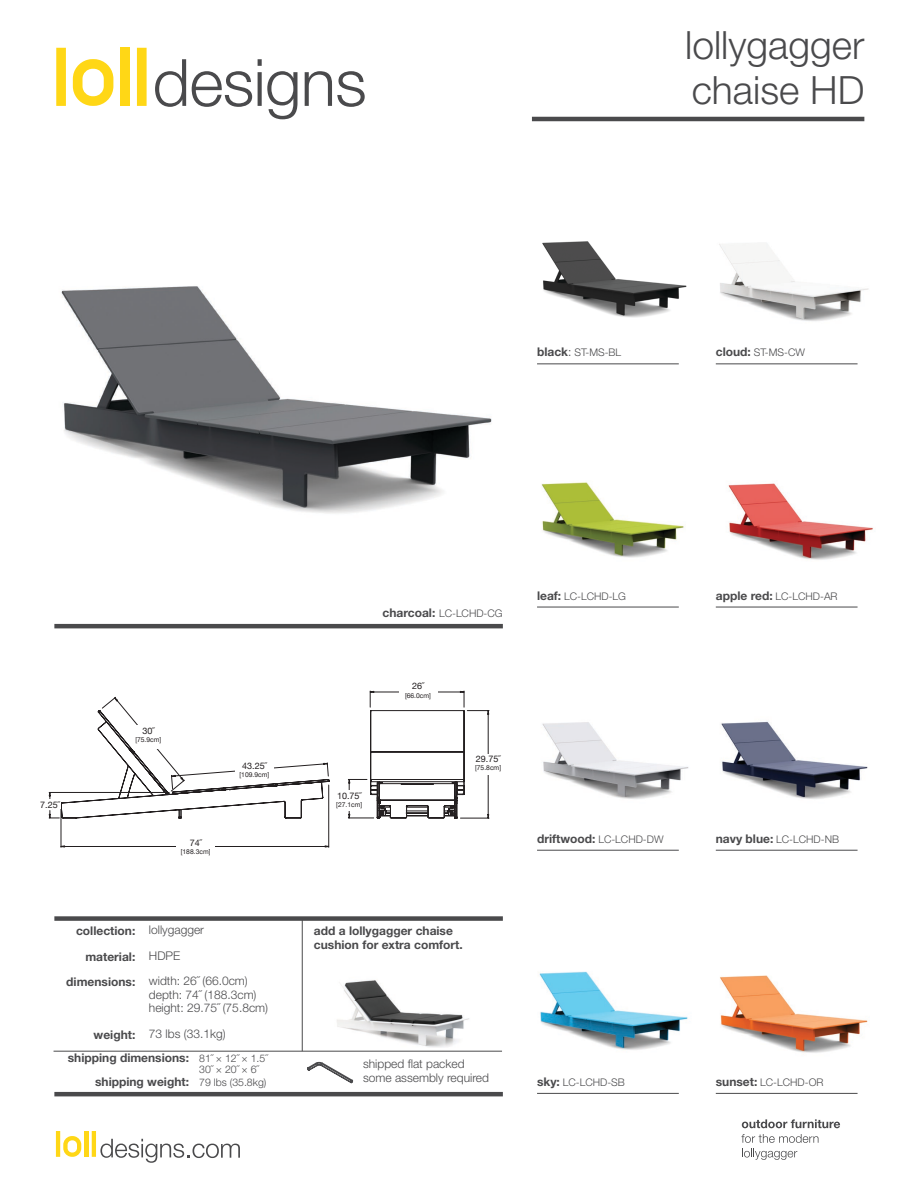
<style>
.page{position:relative;width:918px;height:1188px;background:#fff}
.page>*{position:absolute;margin:0;border:0;box-sizing:border-box;transform-origin:0 0}
.t1{font:300 39px/45px "Helvetica Neue";color:#4a4a4c}
.t2{font:700 12px/25.5px "Helvetica Neue";color:#4a4a4c;text-align:right}
.t3{font:300 12px/26.1px "Helvetica Neue";color:#4a4a4c}
.t4{font:300 10.5px/10.5px "Helvetica Neue";color:#4a4a4c}
.t5{font:9px "Helvetica Neue";color:#231f20}
.t6{font:6.75px "Helvetica Neue";color:#231f20}
.s1{font-weight:700;font-size:12px}
.s2{font-size:12px}
.s3{font-weight:300;font-size:10.5px}
</style>
<div class="page">
<hr style="left:532px;top:117px;width:332px;height:4px;background:#4a4a4c">
<div style="left:54px;top:916px;width:449px;height:5px;background:#4a4a4c"></div>
<hr style="left:54px;top:1092px;width:449px;height:4px;background:#4a4a4c">
<hr style="left:54px;top:624px;width:449px;height:4px;background:#4a4a4c">
<svg style="left:307px;top:1062px;width:46px;height:21px"></svg>
<hr style="left:54px;top:1051px;width:448px;height:1px;background:#4a4a4c">
<hr style="left:302px;top:919px;width:1px;height:132px;background:#4a4a4c">
<hr style="left:537px;top:364px;width:142px;height:1px;background:#4a4a4c">
<hr style="left:537px;top:607px;width:142px;height:1px;background:#4a4a4c">
<hr style="left:537px;top:850px;width:142px;height:1px;background:#4a4a4c">
<hr style="left:537px;top:1093px;width:142px;height:1px;background:#4a4a4c">
<hr style="left:716px;top:364px;width:142px;height:1px;background:#4a4a4c">
<hr style="left:716px;top:607px;width:142px;height:1px;background:#4a4a4c">
<hr style="left:716px;top:850px;width:142px;height:1px;background:#4a4a4c">
<hr style="left:716px;top:1093px;width:142px;height:1px;background:#4a4a4c">
<div style="left:84px;top:1131px;width:5px;height:26px;background:#ffd716"></div>
<hr style="left:56px;top:1131px;width:4px;height:26px;background:#ffd716">
<hr style="left:92px;top:1131px;width:4px;height:26px;background:#ffd716">
<svg style="left:63px;top:1136px;width:18px;height:21px"></svg>
<svg style="left:100px;top:1139px;width:140px;height:24px"></svg>
<svg style="left:155px;top:59px;width:31px;height:48px"></svg>
<svg style="left:192px;top:71px;width:60px;height:36px"></svg>
<svg style="left:258px;top:59px;width:39px;height:60px"></svg>
<svg style="left:305px;top:71px;width:60px;height:36px"></svg>
<div style="left:120px;top:48px;width:10px;height:58px;background:#ffd716"></div>
<div style="left:56px;top:48px;width:10px;height:58px;background:#ffd716"></div>
<div style="left:137px;top:48px;width:10px;height:58px;background:#ffd716"></div>
<svg style="left:73px;top:59px;width:40px;height:47px"></svg>
<svg style="left:742px;top:1119px;width:98px;height:9px"></svg>
<svg style="left:741px;top:1134px;width:78px;height:9px"></svg>
<svg style="left:742px;top:1149px;width:55px;height:11px"></svg>
<img style="left:542px;top:241px;width:145px;height:77px">
<img style="left:721px;top:721px;width:147px;height:78px">
<img style="left:542px;top:722px;width:147px;height:77px">
<img style="left:539px;top:971px;width:149px;height:79px">
<img style="left:728px;top:483px;width:145px;height:77px">
<img style="left:541px;top:482px;width:143px;height:76px">
<img style="left:719px;top:243px;width:150px;height:78px">
<img style="left:720px;top:975px;width:148px;height:78px">
<img style="left:61px;top:286px;width:431px;height:228px">
<img style="left:337px;top:980px;width:132px;height:67px">
<svg style="left:102px;top:690px;width:363px;height:18px"></svg>
<svg style="left:60px;top:708px;width:270px;height:140px"></svg>
<svg style="left:48px;top:710px;width:442px;height:110px"></svg>
<div style="left:132px;top:725px;width:33px;height:24px;background:#fff"></div>
<div style="left:235px;top:760px;width:39px;height:18px;background:#fff"></div>
<div style="left:176px;top:837px;width:39px;height:21px;background:#fff"></div>
<div style="left:40px;top:800px;width:21px;height:9px;background:#fff"></div>
<div style="left:399px;top:681px;width:38px;height:21px;background:#fff"></div>
<div style="left:330px;top:790px;width:39px;height:21px;background:#fff"></div>
<div style="left:469px;top:754px;width:38px;height:21px;background:#fff"></div>
<p class="t1" style="left:685px;top:22px;width:181px">lollygagger chaise HD</p>
<p class="t4" style="left:537px;top:347px;width:86px"><span class="s1">black</span><span class="s2">:</span> ST-MS-BL</p>
<p class="t4" style="left:716px;top:347px;width:91px"><span class="s1">cloud:</span> ST-MS-CW</p>
<p class="t5" style="left:40px;top:798px;width:21px">7.25˝</p>
<p class="t5" style="left:142px;top:724px;width:14px">30˝</p>
<p class="t6" style="left:135px;top:734px;width:28px">[75.9cm]</p>
<p class="t5" style="left:190px;top:836px;width:14px">74˝</p>
<p class="t6" style="left:181px;top:847px;width:31px">[188.3cm]</p>
<p class="t5" style="left:242px;top:759px;width:26px">43.25˝</p>
<p class="t6" style="left:240px;top:769px;width:31px">[109.9cm]</p>
<p class="t2" style="left:66px;top:918px;width:71px">collection: material: dimensions:</p>
<p class="t2" style="left:94px;top:1022px;width:43px">weight:</p>
<p class="t3" style="left:149px;top:917px;width:57px">lollygagger<br>HDPE</p>
<p class="t3" style="left:149px;top:967px;width:100px">width: 26˝ (66.0cm)</p>
<p class="t3" style="left:149px;top:981px;width:109px">depth: 74˝ (188.3cm)</p>
<p class="t3" style="left:149px;top:995px;width:121px">height: 29.75˝ (75.8cm)</p>
<p class="t3" style="left:149px;top:1020px;width:78px">73 lbs (33.1kg)</p>
<p class="t2" style="left:68px;top:1045px;width:123px">shipping dimensions:</p>
<p class="t2" style="left:95px;top:1069px;width:95px">shipping weight:</p>
<p class="t4" style="left:199px;top:1053px;width:70px">81˝ × 12˝ × 1.5˝<br>30˝ × 20˝ × 6˝</p>
<p class="t4" style="left:199px;top:1077px;width:69px">79 lbs (35.8kg)</p>
<p class="t4" style="left:382px;top:608px;width:122px"><span class="s1">charcoal:</span> LC-LCHD-CG</p>
<p class="t5" style="left:337px;top:789px;width:26px">10.75˝</p>
<p class="t6" style="left:336px;top:800px;width:28px">[27.1cm]</p>
<p class="t5" style="left:412px;top:680px;width:14px">26˝</p>
<p class="t6" style="left:405px;top:690px;width:28px">[66.0cm]</p>
<p class="t5" style="left:476px;top:753px;width:26px">29.75˝</p>
<p class="t6" style="left:475px;top:763px;width:28px">[75.8cm]</p>
<p class="t2" style="left:314px;top:923px;width:150px;line-height:14.4px;text-align:left">add a lollygagger chaise cushion for extra comfort.</p>
<p class="t4" style="left:537px;top:590px;width:90px"><span class="s1">leaf:</span> LC-LCHD-LG</p>
<p class="t4" style="left:716px;top:591px;width:123px"><span class="s1">apple red:</span> LC-LCHD-AR</p>
<p class="t2" style="left:537px;top:825px;width:128px">driftwood: <span class="s3">LC-LCHD-DW</span></p>
<p class="t4" style="left:716px;top:834px;width:125px"><span class="s1">navy blue:</span> LC-LCHD-NB</p>
<p class="t3" style="left:363px;top:1056px;width:128px;line-height:14.4px">shipped flat packed some assembly required</p>
<p class="t4" style="left:537px;top:1077px;width:89px"><span class="s1">sky:</span> LC-LCHD-SB</p>
<p class="t4" style="left:716px;top:1077px;width:109px"><span class="s1">sunset:</span> LC-LCHD-OR</p>
</div>
